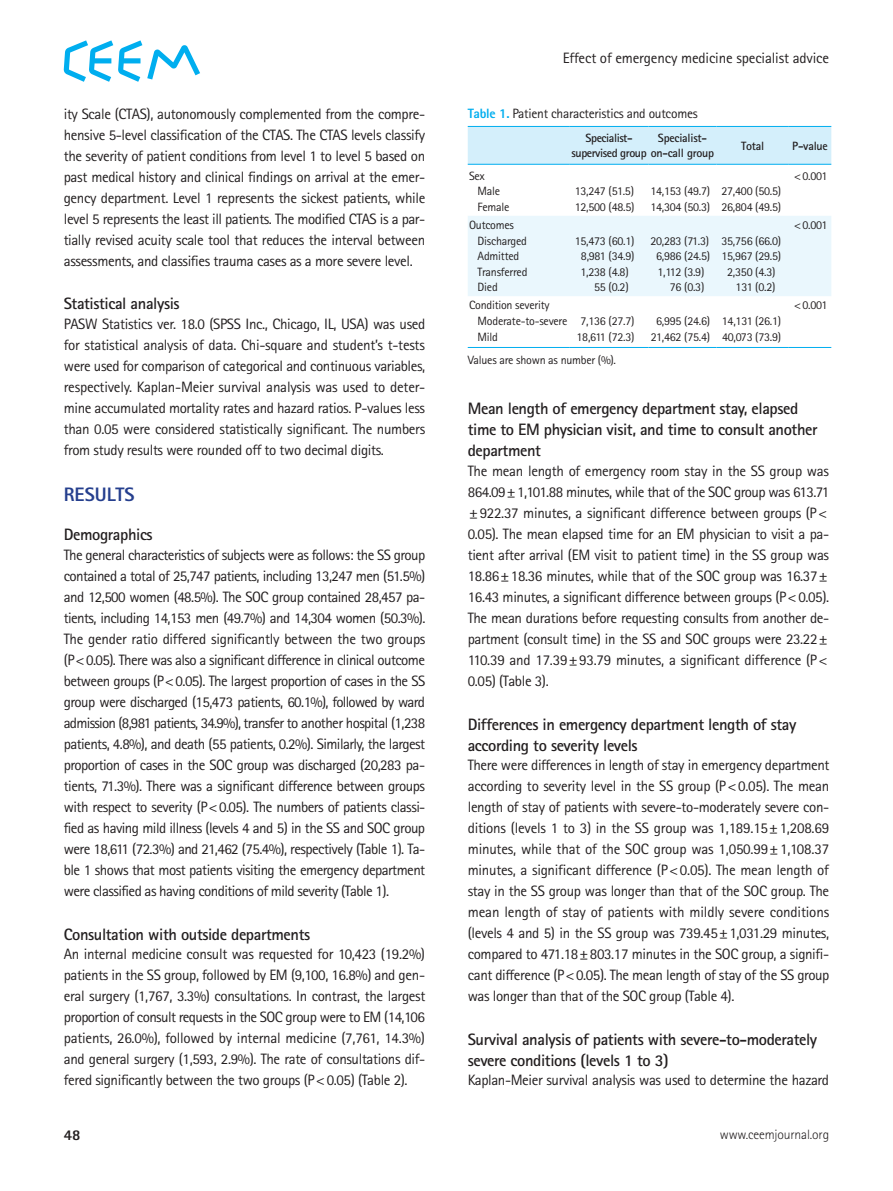
<style>
.page{position:relative;width:893px;height:1191px;background:#fff}
.page>*{position:absolute;margin:0;border:0;box-sizing:border-box;transform-origin:0 0}
.본문대제목{font:800 19.5px "Rotis Sans Serif Std";color:#253f8e}
.본문중제목{font:700 16.5px/21px "Rotis Sans Serif Std";letter-spacing:-.025em;color:#231f20}
.본문{font:15px/21px "Rotis Sans Serif Std";letter-spacing:-.025em;color:#231f20;text-align:justify}
.t1{font:800 15px "Rotis Sans Serif Std";color:#231f20}
.표제목그림캡션{font:13.5px "Rotis Sans Serif Std";letter-spacing:-.02em;color:#231f20}
.t2{font:300 13.5px "Rotis Sans Serif Std";letter-spacing:-.01em;color:#231f20}
.표본문{font:12px "Rotis Sans Serif Std";letter-spacing:-.02em;color:#231f20}
.표머리{font:700 12px/15.6px "Rotis Sans Serif Std";letter-spacing:-.04em;color:#231f20}
.표머리-2{font:700 12px "Rotis Sans Serif Std";letter-spacing:-.02em;color:#231f20}
.s1{font-weight:800;color:#00aeef}
</style>
<div class="page">
<svg style="left:64px;top:40px;width:136px;height:42px"></svg>
<div style="left:468px;top:127px;width:363px;height:37px;background:#d4effb"></div>
<div style="left:468px;top:216px;width:363px;height:80px;background:#eaf7fd"></div>
<hr style="left:468px;top:126px;width:102px;height:1px;background:#00aeef">
<hr style="left:570px;top:126px;width:78px;height:1px;background:#00aeef">
<hr style="left:648px;top:126px;width:68px;height:1px;background:#00aeef">
<hr style="left:716px;top:126px;width:73px;height:1px;background:#00aeef">
<hr style="left:789px;top:126px;width:42px;height:1px;background:#00aeef">
<hr style="left:468px;top:164px;width:102px;height:1px;background:#00aeef">
<hr style="left:570px;top:164px;width:78px;height:1px;background:#00aeef">
<hr style="left:648px;top:164px;width:68px;height:1px;background:#00aeef">
<hr style="left:716px;top:164px;width:73px;height:1px;background:#00aeef">
<hr style="left:789px;top:164px;width:42px;height:1px;background:#00aeef">
<hr style="left:468px;top:347px;width:102px;height:1px;background:#00aeef">
<hr style="left:570px;top:347px;width:78px;height:1px;background:#00aeef">
<hr style="left:648px;top:347px;width:68px;height:1px;background:#00aeef">
<hr style="left:716px;top:347px;width:73px;height:1px;background:#00aeef">
<hr style="left:789px;top:347px;width:42px;height:1px;background:#00aeef">
<p class="본문" style="left:64px;top:103px;width:363px">ity Scale (CTAS), autonomously complemented from the compre&shy;hensive 5-level classification of the CTAS. The CTAS levels classify the severity of patient conditions from level 1 to level 5 based on past medical history and clinical findings on arrival at the emer&shy;gency department. Level 1 represents the sickest patients, while level 5 represents the least ill patients. The modified CTAS is a par&shy;tially revised acuity scale tool that reduces the interval between assessments, and classifies trauma cases as a more severe level.</p>
<p class="본문중제목" style="left:64px;top:293px;width:117px">Statistical analysis</p>
<p class="본문" style="left:64px;top:313px;width:363px">PASW Statistics ver. 18.0 (SPSS Inc., Chicago, IL, USA) was used for statistical analysis of data. Chi-square and student’s t-tests were used for comparison of categorical and continuous variables, respectively. Kaplan-Meier survival analysis was used to deter&shy;mine accumulated mortality rates and hazard ratios. P-values less than 0.05 were considered statistically significant. The numbers from study results were rounded off to two decimal digits.</p>
<p class="본문대제목" style="left:64px;top:482px;width:72px">RESULTS</p>
<p class="본문중제목" style="left:64px;top:524px;width:90px">Demographics</p>
<p class="본문" style="left:64px;top:544px;width:363px">The general characteristics of subjects were as follows: the SS group contained a total of 25,747 patients, including 13,247 men (51.5%) and 12,500 women (48.5%). The SOC group contained 28,457 pa&shy;tients, including 14,153 men (49.7%) and 14,304 women (50.3%).<br>The gender ratio differed significantly between the two groups (P&lt;0.05). There was also a significant difference in clinical outcome between groups (P&lt;0.05). The largest proportion of cases in the SS group were discharged (15,473 patients, 60.1%), followed by ward admission (8,981 patients, 34.9%), transfer to another hospital (1,238 patients, 4.8%), and death (55 patients, 0.2%). Similarly, the largest proportion of cases in the SOC group was discharged (20,283 pa&shy;tients, 71.3%). There was a significant difference between groups with respect to severity (P&lt;0.05). The numbers of patients classi&shy;fied as having mild illness (levels 4 and 5) in the SS and SOC group were 18,611 (72.3%) and 21,462 (75.4%), respectively (Table 1). Ta&shy;ble 1 shows that most patients visiting the emergency department were classified as having conditions of mild severity (Table 1).</p>
<p class="본문중제목" style="left:64px;top:923px;width:248px">Consultation with outside departments</p>
<p class="본문" style="left:64px;top:943px;width:363px">An internal medicine consult was requested for 10,423 (19.2%) patients in the SS group, followed by EM (9,100, 16.8%) and gen&shy;eral surgery (1,767, 3.3%) consultations. In contrast, the largest proportion of consult requests in the SOC group were to EM (14,106 patients, 26.0%), followed by internal medicine (7,761, 14.3%) and general surgery (1,593, 2.9%). The rate of consultations dif&shy;fered significantly between the two groups (P&lt;0.05) (Table 2).</p>
<p class="본문" style="left:563px;top:47px;width:268px">Effect of emergency medicine specialist advice</p>
<p class="표제목그림캡션" style="left:468px;top:105px;width:232px"><span class="s1">Table 1.</span> Patient characteristics and outcomes</p>
<p class="표머리" style="left:572px;top:130px;width:144px;text-indent:14px">Specialist-<br>supervised group on-call group</p>
<p class="표머리-2" style="left:658px;top:130px;width:51px">Specialist-</p>
<p class="표머리-2" style="left:741px;top:138px;width:25px">Total</p>
<p class="표머리-2" style="left:792px;top:138px;width:37px">P-value</p>
<p class="표본문" style="left:469px;top:169px;width:17px">Sex</p>
<p class="표본문" style="left:478px;top:184px;width:24px">Male</p>
<p class="표본문" style="left:478px;top:200px;width:33px">Female</p>
<p class="표본문" style="left:575px;top:184px;width:61px">13,247 (51.5)</p>
<p class="표본문" style="left:575px;top:200px;width:61px">12,500 (48.5)</p>
<p class="표본문" style="left:650px;top:184px;width:61px">14,153 (49.7)</p>
<p class="표본문" style="left:650px;top:200px;width:61px">14,304 (50.3)</p>
<p class="표본문" style="left:721px;top:184px;width:61px">27,400 (50.5)</p>
<p class="표본문" style="left:721px;top:200px;width:61px">26,804 (49.5)</p>
<p class="표본문" style="left:794px;top:169px;width:35px">&lt;0.001</p>
<p class="표본문" style="left:469px;top:218px;width:46px">Outcomes</p>
<p class="표본문" style="left:478px;top:233px;width:51px">Discharged</p>
<p class="표본문" style="left:478px;top:249px;width:43px">Admitted</p>
<p class="표본문" style="left:478px;top:264px;width:51px">Transferred</p>
<p class="표본문" style="left:478px;top:280px;width:22px">Died</p>
<p class="표본문" style="left:575px;top:233px;width:61px">15,473 (60.1)</p>
<p class="표본문" style="left:581px;top:249px;width:55px">8,981 (34.9)</p>
<p class="표본문" style="left:580px;top:264px;width:50px">1,238 (4.8)</p>
<p class="표본문" style="left:594px;top:280px;width:36px">55 (0.2)</p>
<p class="표본문" style="left:650px;top:233px;width:60px">20,283 (71.3)</p>
<p class="표본문" style="left:656px;top:249px;width:56px">6,986 (24.5)</p>
<p class="표본문" style="left:657px;top:264px;width:48px">1,112 (3.9)</p>
<p class="표본문" style="left:670px;top:280px;width:36px">76 (0.3)</p>
<p class="표본문" style="left:721px;top:233px;width:61px">35,756 (66.0)</p>
<p class="표본문" style="left:721px;top:249px;width:61px">15,967 (29.5)</p>
<p class="표본문" style="left:727px;top:264px;width:50px">2,350 (4.3)</p>
<p class="표본문" style="left:736px;top:280px;width:41px">131 (0.2)</p>
<p class="표본문" style="left:794px;top:218px;width:35px">&lt;0.001</p>
<p class="표본문" style="left:469px;top:298px;width:82px">Condition severity</p>
<p class="표본문" style="left:478px;top:314px;width:91px">Moderate-to-severe</p>
<p class="표본문" style="left:478px;top:329px;width:22px">Mild</p>
<p class="표본문" style="left:580px;top:314px;width:56px">7,136 (27.7)</p>
<p class="표본문" style="left:576px;top:329px;width:60px">18,611 (72.3)</p>
<p class="표본문" style="left:656px;top:314px;width:56px">6,995 (24.6)</p>
<p class="표본문" style="left:651px;top:329px;width:61px">21,462 (75.4)</p>
<p class="표본문" style="left:722px;top:314px;width:61px">14,131 (26.1)</p>
<p class="표본문" style="left:722px;top:329px;width:61px">40,073 (73.9)</p>
<p class="표본문" style="left:794px;top:298px;width:35px">&lt;0.001</p>
<p class="표본문" style="left:468px;top:353px;width:150px">Values are shown as number (%).</p>
<p class="본문중제목" style="left:468px;top:398px;width:351px">Mean length of emergency department stay, elapsed time to EM physician visit, and time to consult another department</p>
<p class="본문" style="left:468px;top:460px;width:363px;text-align:left">The mean length of emergency room stay in the SS group was 864.09±1,101.88 minutes, while that of the SOC group was 613.71 ±922.37 minutes, a significant difference between groups (P&lt; 0.05). The mean elapsed time for an EM physician to visit a pa&shy;tient after arrival (EM visit to patient time) in the SS group was 18.86±18.36 minutes, while that of the SOC group was 16.37± 16.43 minutes, a significant difference between groups (P&lt;0.05).<br>The mean durations before requesting consults from another de&shy;partment (consult time) in the SS and SOC groups were 23.22± 110.39 and 17.39±93.79 minutes, a significant difference (P&lt; 0.05) (Table 3).</p>
<p class="본문중제목" style="left:468px;top:713px;width:330px">Differences in emergency department length of stay according to severity levels</p>
<p class="본문" style="left:468px;top:754px;width:363px">There were differences in length of stay in emergency department according to severity level in the SS group (P&lt;0.05). The mean length of stay of patients with severe-to-moderately severe con&shy;ditions (levels 1 to 3) in the SS group was 1,189.15±1,208.69 minutes, while that of the SOC group was 1,050.99±1,108.37 minutes, a significant difference (P&lt;0.05). The mean length of stay in the SS group was longer than that of the SOC group. The mean length of stay of patients with mildly severe conditions (levels 4 and 5) in the SS group was 739.45±1,031.29 minutes, compared to 471.18±803.17 minutes in the SOC group, a signifi&shy;cant difference (P&lt;0.05). The mean length of stay of the SS group was longer than that of the SOC group (Table 4).</p>
<p class="본문중제목" style="left:468px;top:1028px;width:351px">Survival analysis of patients with severe-to-moderately severe conditions (levels 1 to 3)</p>
<p class="본문" style="left:468px;top:1069px;width:363px">Kaplan-Meier survival analysis was used to determine the hazard</p>
<p class="t1" style="left:64px;top:1125px;width:18px">48</p>
<p class="t2" style="left:720px;top:1126px;width:111px">www.ceemjournal.org</p>
</div>
